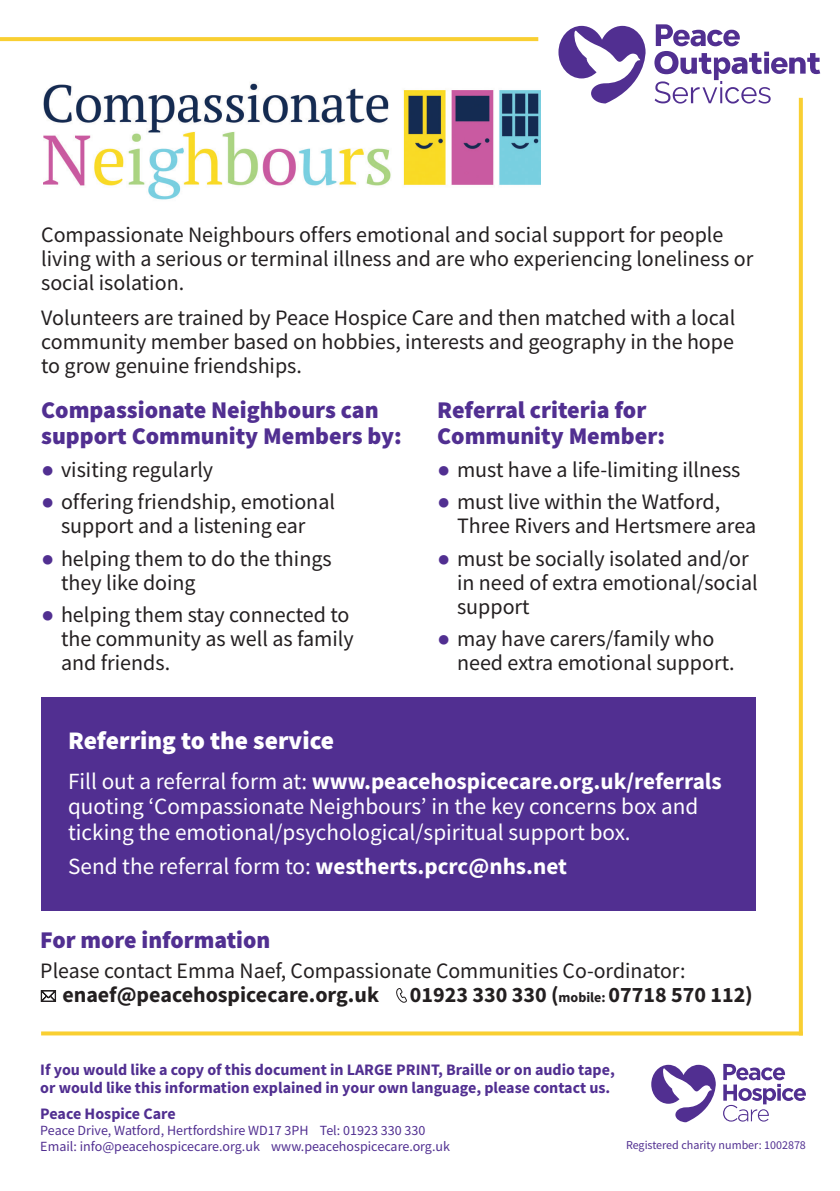
<style>
.page{position:relative;width:840px;height:1191px;background:#fff}
.page>*{position:absolute;margin:0;border:0;box-sizing:border-box;transform-origin:0 0}
.t1{font:900 25.2px "Source Sans Pro";color:#fff}
.t2{font:900 24px/26px "Source Sans Pro";color:#512f91}
.t3{font:23.2px/25.2px "Source Sans Pro";color:#fff}
.t4{font:22px/24px "Source Sans Pro";color:#231f20}
.t5{font:700 22px "Source Sans Pro";color:#231f20}
.t6{font:700 16px/18px "Source Sans Pro";color:#512f91}
.t7{font:14px/16px "Source Sans Pro";color:#512f91}
.t8{font:12px "Source Sans Pro";color:#512f91}
.s1{font-family:"Arial";color:#512f91}
.s2{font-weight:700}
.s3{font-size:14px}
</style>
<div class="page">
<div style="left:41px;top:697px;width:714px;height:214px;background:#512f91"></div>
<svg style="left:0;top:37px;width:538px;height:4px;background:#f9d037"></svg>
<svg style="left:723px;top:1064px;width:82px;height:57px"></svg>
<svg style="left:651px;top:1064px;width:65px;height:58px"></svg>
<svg style="left:798px;top:104px;width:4px;height:927px;background:#fad95d"></svg>
<svg style="left:41px;top:1031px;width:761px;height:4px;background:#f9d449"></svg>
<svg style="left:558px;top:26px;width:88px;height:77px"></svg>
<svg style="left:654px;top:24px;width:165px;height:80px"></svg>
<svg style="left:396px;top:988px;width:11px;height:15px"></svg>
<svg style="left:41px;top:990px;width:15px;height:11px"></svg>
<img style="left:43px;top:83px;width:496px;height:117px">
<p class="t4" style="left:41px;top:222px;width:713px">Compassionate Neighbours offers emotional and social support for people living with a serious or terminal illness and are who experiencing loneliness or social isolation.</p>
<p class="t4" style="left:41px;top:306px;width:695px;text-align:justify">Volunteers are trained by Peace Hospice Care and then matched with a local community member based on hobbies, interests and geography in the hope to grow genuine friendships.</p>
<p class="t2" style="left:41px;top:396px;width:362px">Compassionate Neighbours can support Community Members by:</p>
<p class="t4" style="left:41px;top:457px;width:173px"><span class="s1">●</span> visiting regularly</p>
<p class="t4" style="left:41px;top:490px;width:295px;text-align:center"><span class="s1">●</span> offering friendship, emotional support and a listening ear</p>
<p class="t4" style="left:61px;top:546px;width:272px;text-indent:-20px"><span class="s1">●</span> helping them to do the things they like doing</p>
<p class="t4" style="left:61px;top:603px;width:294px;text-indent:-20px"><span class="s1">●</span> helping them stay connected to the community as well as family and friends.</p>
<p class="t2" style="left:437px;top:396px;width:229px">Referral criteria for<br>Community Member:</p>
<p class="t4" style="left:437px;top:457px;width:304px"><span class="s1">●</span> must have a life-limiting illness</p>
<p class="t4" style="left:457px;top:490px;width:300px;text-indent:-20px"><span class="s1">●</span> must live within the Watford,<br>Three Rivers and Hertsmere area</p>
<p class="t4" style="left:457px;top:546px;width:302px;text-indent:-20px"><span class="s1">●</span> must be socially isolated and/or in need of extra emotional/social support</p>
<p class="t4" style="left:457px;top:627px;width:279px;text-indent:-20px"><span class="s1">●</span> may have carers/family who need extra emotional support.</p>
<p class="t1" style="left:68px;top:723px;width:267px">Referring to the service</p>
<p class="t3" style="left:68px;top:768px;width:655px">Fill out a referral form at: <span class="s2">www.peacehospicecare.org.uk/referrals </span>quoting ‘Compassionate Neighbours’ in the key concerns box and ticking the emotional/psychological/spiritual support box.</p>
<p class="t3" style="left:68px;top:853px;width:500px">Send the referral form to: <span class="s2">westherts.pcrc@nhs.net</span></p>
<p class="t2" style="left:40px;top:926px;width:231px">For more information</p>
<p class="t4" style="left:40px;top:958px;width:646px">Please contact Emma Naef, Compassionate Communities Co-ordinator:</p>
<p class="t5" style="left:62px;top:979px;width:318px">enaef@peacehospicecare.org.uk</p>
<p class="t5" style="left:409px;top:979px;width:344px">01923 330 330 (<span class="s3">mobile:</span> 07718 570 112)</p>
<p class="t6" style="left:40px;top:1060px;width:575px">If you would like a copy of this document in LARGE PRINT, Braille or on audio tape, or would like this information explained in your own language, please contact us.</p>
<p class="t6" style="left:40px;top:1104px;width:137px">Peace Hospice Care</p>
<p class="t7" style="left:40px;top:1122px;width:411px">Peace Drive, Watford, Hertfordshire WD17 3PH Tel: 01923 330 330<br>Email: info@peacehospicecare.org.uk www.peacehospicecare.org.uk</p>
<p class="t8" style="left:625px;top:1137px;width:181px">Registered charity number: 1002878</p>
</div>
